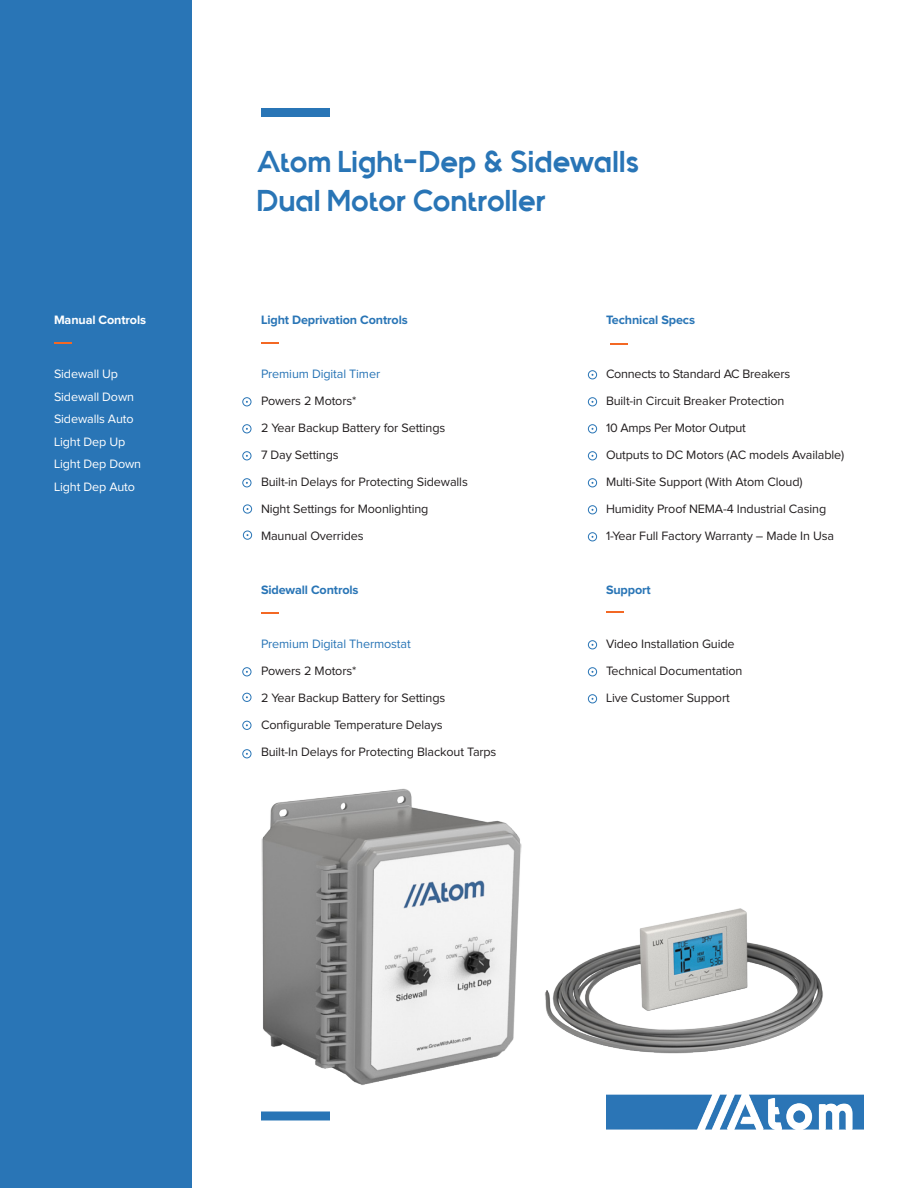
<style>
.page{position:relative;width:918px;height:1188px;background:#fff}
.page>*{position:absolute;margin:0;border:0;box-sizing:border-box;transform-origin:0 0}
.t1{font:700 30px/39.3px "Quantify";letter-spacing:.025em;color:#2975b6}
.t2{font:12.6px/27px "Proxima Nova";letter-spacing:-.01em;color:#231f20}
.t3{font:12.6px/22.5px "Proxima Nova";letter-spacing:-.01em;color:#fff}
.t4{font:700 12.6px "Proxima Nova";letter-spacing:-.01em;color:#2975b6}
.t5{font:12.6px "Proxima Nova";letter-spacing:-.01em;color:#2975b6}
.t6{font:700 12.6px "Proxima Nova";letter-spacing:-.01em;color:#fff}
</style>
<div class="page">
<div style="left:0;top:0;width:192px;height:1188px;background:#2975b6"></div>
<div style="left:261px;top:1111px;width:69px;height:9px;background:#2975b6"></div>
<div style="left:261px;top:108px;width:69px;height:9px;background:#2975b6"></div>
<svg style="left:261px;top:342px;width:18px;height:2px"></svg>
<svg style="left:54px;top:342px;width:18px;height:2px"></svg>
<svg style="left:606px;top:611px;width:18px;height:2px"></svg>
<div style="left:242px;top:397px;width:9px;height:9px;border:1px solid #2975b6;border-radius:50%"></div>
<div style="left:588px;top:397px;width:9px;height:9px;border:1px solid #2975b6;border-radius:50%"></div>
<div style="left:588px;top:667px;width:9px;height:9px;border:1px solid #2975b6;border-radius:50%"></div>
<div style="left:588px;top:451px;width:9px;height:9px;border:1px solid #2975b6;border-radius:50%"></div>
<div style="left:242px;top:451px;width:9px;height:9px;border:1px solid #2975b6;border-radius:50%"></div>
<div style="left:588px;top:505px;width:9px;height:9px;border:1px solid #2975b6;border-radius:50%"></div>
<div style="left:588px;top:532px;width:9px;height:9px;border:1px solid #2975b6;border-radius:50%"></div>
<div style="left:242px;top:667px;width:9px;height:9px;border:1px solid #2975b6;border-radius:50%"></div>
<div style="left:242px;top:693px;width:9px;height:9px;border:1px solid #2975b6;border-radius:50%"></div>
<div style="left:588px;top:370px;width:9px;height:9px;border:1px solid #2975b6;border-radius:50%"></div>
<div style="left:588px;top:640px;width:9px;height:9px;border:1px solid #2975b6;border-radius:50%"></div>
<div style="left:242px;top:424px;width:9px;height:9px;border:1px solid #2975b6;border-radius:50%"></div>
<div style="left:588px;top:424px;width:9px;height:9px;border:1px solid #2975b6;border-radius:50%"></div>
<div style="left:588px;top:694px;width:9px;height:9px;border:1px solid #2975b6;border-radius:50%"></div>
<div style="left:242px;top:478px;width:9px;height:9px;border:1px solid #2975b6;border-radius:50%"></div>
<div style="left:588px;top:478px;width:9px;height:9px;border:1px solid #2975b6;border-radius:50%"></div>
<img style="left:606px;top:1094px;width:258px;height:36px">
<svg style="left:261px;top:612px;width:18px;height:2px"></svg>
<svg style="left:610px;top:343px;width:18px;height:2px"></svg>
<div style="left:242px;top:721px;width:9px;height:9px;border:1px solid #2975b6;border-radius:50%"></div>
<div style="left:242px;top:749px;width:9px;height:9px;border:1px solid #2975b6;border-radius:50%"></div>
<img style="left:261px;top:788px;width:261px;height:297px">
<img style="left:545px;top:908px;width:278px;height:146px">
<div style="left:243px;top:505px;width:9px;height:9px;border:1px solid #2975b6;border-radius:50%"></div>
<div style="left:243px;top:531px;width:9px;height:9px;border:1px solid #2975b6;border-radius:50%"></div>
<p class="t6" style="left:54px;top:314px;width:94px">Manual Controls</p>
<p class="t3" style="left:54px;top:363px;width:89px">Sidewall Up<br>Sidewall Down<br>Sidewalls Auto<br>Light Dep Up<br>Light Dep Down<br>Light Dep Auto</p>
<h1 class="t1" style="left:257px;top:142px;width:383px">Atom Light-Dep &amp; Sidewalls<br>Dual Motor Controller</h1>
<p class="t4" style="left:261px;top:314px;width:148px">Light Deprivation Controls</p>
<p class="t5" style="left:261px;top:368px;width:121px">Premium Digital Timer</p>
<p class="t2" style="left:261px;top:388px;width:208px">Powers 2 Motors*<br>2 Year Backup Battery for Settings<br>7 Day Settings<br>Built-in Delays for Protecting Sidewalls<br>Night Settings for Moonlighting<br>Maunual Overrides</p>
<p class="t4" style="left:261px;top:584px;width:99px">Sidewall Controls</p>
<p class="t5" style="left:261px;top:638px;width:151px">Premium Digital Thermostat</p>
<p class="t2" style="left:261px;top:658px;width:237px">Powers 2 Motors*<br>2 Year Backup Battery for Settings Configurable Temperature Delays<br>Built-In Delays for Protecting Blackout Tarps</p>
<p class="t4" style="left:606px;top:314px;width:91px">Technical Specs</p>
<p class="t2" style="left:606px;top:361px;width:240px">Connects to Standard AC Breakers<br>Built-in Circuit Breaker Protection<br>10 Amps Per Motor Output<br>Outputs to DC Motors (AC models Available)<br>Multi-Site Support (With Atom Cloud)<br>Humidity Proof NEMA-4 Industrial Casing 1-Year Full Factory Warranty – Made In Usa</p>
<p class="t4" style="left:606px;top:584px;width:46px">Support</p>
<p class="t2" style="left:606px;top:631px;width:138px">Video Installation Guide<br>Technical Documentation<br>Live Customer Support</p>
</div>
